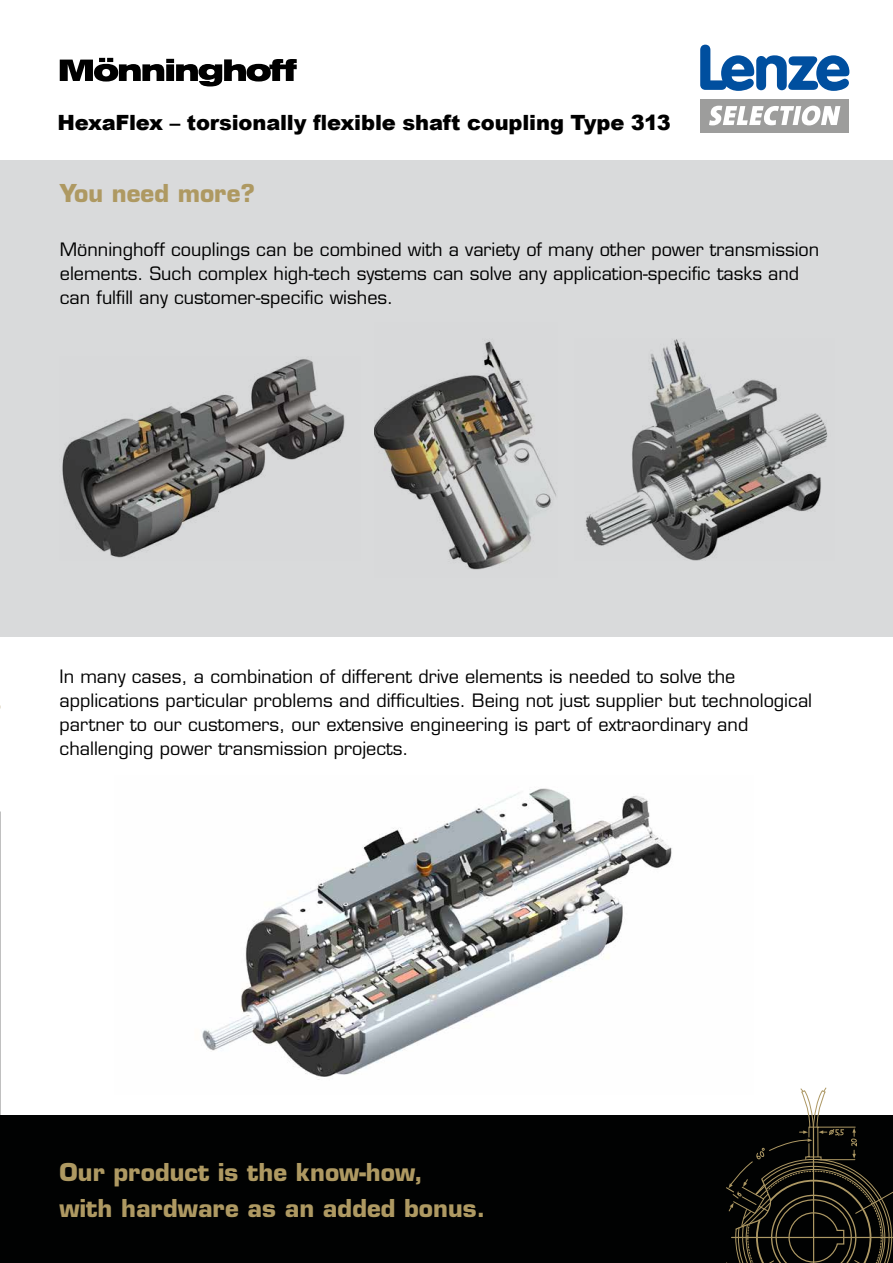
<style>
.page{position:relative;width:893px;height:1263px;background:#fff}
.page>*{position:absolute;margin:0;border:0;box-sizing:border-box;transform-origin:0 0}
.t1{font:700 24px/36px "Eurostile LT Std";color:#ae9962}
.t2{font:700 24px "Eurostile LT Std";color:#010202}
.t3{font:900 21px "Arial";letter-spacing:-.01em;color:#000}
.t4{font:18px/24px "Eurostile LT Std";color:#000}
</style>
<div class="page">
<hr style="left:0;top:160px;width:1px;height:651px;background:#d9dadb">
<svg style="left:0;top:692px;width:1px;height:236px"></svg>
<div style="left:0;top:160px;width:893px;height:477px;background:#d9dadb"></div>
<div style="left:0;top:1116px;width:893px;height:147px;background:#010202"></div>
<svg style="left:725px;top:1087px;width:168px;height:176px"></svg>
<img style="left:202px;top:788px;width:552px;height:306px">
<img style="left:585px;top:339px;width:243px;height:221px">
<img style="left:375px;top:340px;width:181px;height:230px">
<img style="left:62px;top:359px;width:283px;height:199px">
<svg style="left:60px;top:58px;width:237px;height:28px"></svg>
<svg style="left:700px;top:45px;width:149px;height:46px"></svg>
<div style="left:700px;top:99px;width:149px;height:33px;background:#9d9d9c"></div>
<svg style="left:709px;top:106px;width:131px;height:19px"></svg>
<h1 class="t2" style="left:1px;top:102px;width:198px">pling - Type 313</h1>
<p class="t3" style="left:57px;top:107px;width:615px">HexaFlex – torsionally flexible shaft coupling Type 313</p>
<h1 class="t2" style="left:60px;top:112px;width:213px">System solutions</h1>
<h1 class="t1" style="left:60px;top:175px;width:197px">You need more?</h1>
<p class="t4" style="left:60px;top:237px;width:761px">Mönninghoff couplings can be combined with a variety of many other power transmission elements. Such complex high-tech systems can solve any application-specific tasks and can fulfill any customer-specific wishes.</p>
<p class="t4" style="left:60px;top:665px;width:754px">In many cases, a combination of different drive elements is needed to solve the applications particular problems and difficulties. Being not just supplier but technological partner to our customers, our extensive engineering is part of extraordinary and challenging power transmission projects.</p>
<h1 class="t1" style="left:60px;top:1154px;width:427px">Our product is the know-how,<br>with hardware as an added bonus.</h1>
</div>
